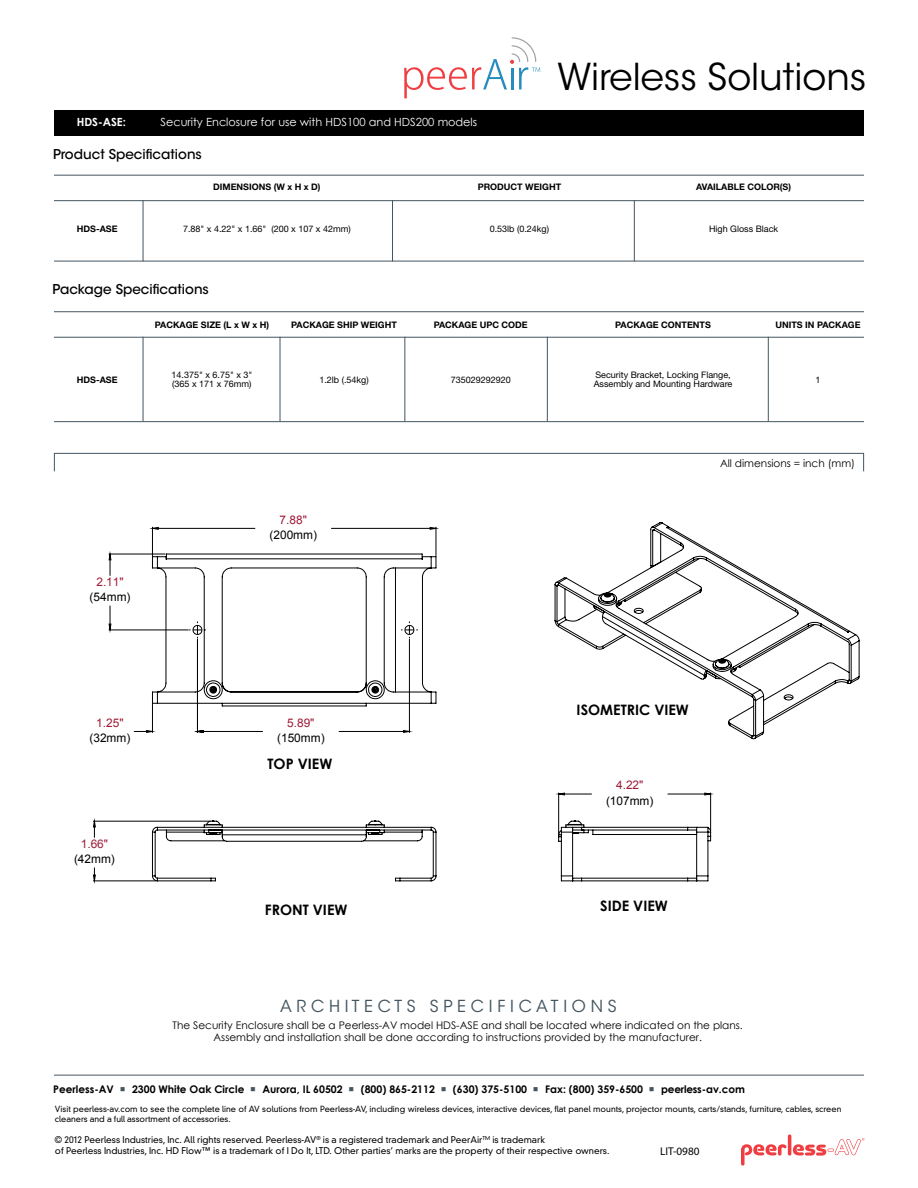
<style>
.page{position:relative;width:918px;height:1188px;background:#fff}
.page>*{position:absolute;margin:0;border:0;box-sizing:border-box;transform-origin:0 0}
.t1{font:36.9px "ITC Avant Garde Std";color:#000}
.t2{font:16.5px "ITC Avant Garde Std";color:#455560}
.t3{font:700 14.4px "Century Gothic";color:#000101}
.t4{font:500 13.5px "ITC Avant Garde Std";color:#000}
.t5{font:11.85px "Arial";color:#000101}
.t6{font:11.85px "Arial";color:#9e1b36}
.t7{font:11.25px "Century Gothic";color:#fff}
.t8{font:700 11.25px "Century Gothic";color:#fff}
.t9{font:11.25px "Myriad Pro";color:#000}
.t10{font:10.5px/12px "Century Gothic";color:#000;text-align:center}
.t11{font:700 10.5px "Century Gothic";color:#000}
.t12{font:300 9px/10.8px "DIN Neuzeit Grotesk Std";color:#000}
.t13{font:9px/9.4px "Helvetica Neue LT Std";color:#000}
.t14{font:700 9px "Helvetica Neue LT Std";color:#000}
.t15{font:300 8.25px/9.9px "DIN Neuzeit Grotesk Std";color:#000}
.s1{color:#455560}
</style>
<div class="page">
<div style="left:54px;top:110px;width:810px;height:26px;background:#000"></div>
<hr style="left:54px;top:421px;width:810px;height:1px;background:#455560">
<hr style="left:54px;top:1075px;width:810px;height:1px;background:#455560">
<hr style="left:54px;top:337px;width:810px;height:1px;background:#455560">
<hr style="left:143px;top:337px;width:1px;height:84px;background:#455560">
<hr style="left:280px;top:337px;width:1px;height:84px;background:#455560">
<hr style="left:547px;top:337px;width:1px;height:84px;background:#455560">
<hr style="left:404px;top:337px;width:1px;height:84px;background:#455560">
<hr style="left:768px;top:337px;width:1px;height:84px;background:#455560">
<hr style="left:54px;top:311px;width:810px;height:1px;background:#455560">
<div style="left:54px;top:453px;width:810px;height:19px;border:1px solid #455560"></div>
<svg style="left:741px;top:1144px;width:46px;height:22px"></svg>
<hr style="left:788px;top:1134px;width:3px;height:22px;background:#ef3e42;border-radius:2px">
<svg style="left:793px;top:1138px;width:71px;height:18px"></svg>
<svg style="left:404px;top:37px;width:136px;height:61px"></svg>
<hr style="left:54px;top:261px;width:810px;height:1px;background:#455560">
<hr style="left:54px;top:200px;width:810px;height:1px;background:#455560">
<hr style="left:143px;top:200px;width:1px;height:61px;background:#455560">
<hr style="left:392px;top:200px;width:1px;height:61px;background:#455560">
<hr style="left:634px;top:200px;width:1px;height:61px;background:#455560">
<hr style="left:54px;top:175px;width:810px;height:1px;background:#455560">
<svg style="left:152px;top:522px;width:708px;height:319px"></svg>
<hr style="left:93px;top:880px;width:63px;height:1px;background:#000101">
<hr style="left:93px;top:821px;width:116px;height:1px;background:#000101">
<svg style="left:94px;top:527px;width:617px;height:354px"></svg>
<h3 class="t8" style="left:77px;top:113px;width:51px">HDS-ASE:</h3>
<h3 class="t7" style="left:160px;top:114px;width:318px">Security Enclosure for use with HDS100 and HDS200 models</h3>
<h3 class="t4" style="left:53px;top:146px;width:150px">Product Specifications</h3>
<h1 class="t1" style="left:558px;top:54px;width:310px">Wireless Solutions</h1>
<p class="t14" style="left:213px;top:181px;width:109px">DIMENSIONS (W x H x D)</p>
<p class="t14" style="left:478px;top:181px;width:85px">PRODUCT WEIGHT</p>
<p class="t14" style="left:696px;top:181px;width:97px">AVAILABLE COLOR(S)</p>
<p class="t14" style="left:77px;top:223px;width:42px">HDS-ASE</p>
<p class="t13" style="left:183px;top:224px;width:169px">7.88" x 4.22" x 1.66" (200 x 107 x 42mm)</p>
<p class="t13" style="left:490px;top:224px;width:61px">0.53lb (0.24kg)</p>
<p class="t13" style="left:709px;top:224px;width:71px">High Gloss Black</p>
<h3 class="t4" style="left:52px;top:281px;width:158px">Package Specifications</h3>
<p class="t14" style="left:155px;top:319px;width:116px">PACKAGE SIZE (L x W x H)</p>
<p class="t14" style="left:291px;top:319px;width:107px">PACKAGE SHIP WEIGHT</p>
<p class="t14" style="left:434px;top:319px;width:96px">PACKAGE UPC CODE</p>
<p class="t14" style="left:615px;top:319px;width:97px">PACKAGE CONTENTS</p>
<p class="t14" style="left:775px;top:319px;width:87px">UNITS IN PACKAGE</p>
<p class="t14" style="left:77px;top:374px;width:42px">HDS-ASE</p>
<p class="t13" style="left:172px;top:370px;width:82px">14.375" x 6.75" x 3" (365 x 171 x 76mm)</p>
<p class="t13" style="left:319px;top:375px;width:51px">1.2lb (.54kg)</p>
<p class="t13" style="left:451px;top:375px;width:62px">735029292920</p>
<p class="t13" style="left:594px;top:370px;width:140px">Security Bracket, Locking Flange,<br>Assembly and Mounting Hardware</p>
<p class="t13" style="left:816px;top:375px;width:7px">1</p>
<h3 class="t6" style="left:96px;top:574px;width:29px">2.11"</h3>
<h3 class="t5" style="left:90px;top:589px;width:42px">(54mm)</h3>
<h3 class="t6" style="left:96px;top:715px;width:29px">1.25"</h3>
<h3 class="t5" style="left:89px;top:730px;width:42px">(32mm)</h3>
<h3 class="t6" style="left:81px;top:836px;width:29px">1.66"</h3>
<h3 class="t5" style="left:74px;top:851px;width:42px">(42mm)</h3>
<h3 class="t6" style="left:280px;top:512px;width:29px">7.88"</h3>
<h3 class="t5" style="left:270px;top:527px;width:49px">(200mm)</h3>
<p class="t10" style="left:720px;top:457px;width:137px">All dimensions = inch (mm)</p>
<h3 class="t6" style="left:287px;top:715px;width:29px">5.89"</h3>
<h3 class="t5" style="left:277px;top:730px;width:49px">(150mm)</h3>
<h3 class="t3" style="left:268px;top:753px;width:66px">TOP VIEW</h3>
<h3 class="t3" style="left:577px;top:699px;width:114px">ISOMETRIC VIEW</h3>
<h3 class="t6" style="left:616px;top:777px;width:29px">4.22"</h3>
<h3 class="t5" style="left:606px;top:793px;width:49px">(107mm)</h3>
<h3 class="t3" style="left:265px;top:899px;width:84px">FRONT VIEW</h3>
<h3 class="t3" style="left:600px;top:894px;width:69px">SIDE VIEW</h3>
<h2 class="t2" style="left:280px;top:996px;width:338px">A R C H I T E C T S S P E C I F I C A T I O N S</h2>
<p class="t10" style="left:173px;top:1020px;width:572px">The Security Enclosure shall be a Peerless-AV model HDS-ASE and shall be located where indicated on the plans.<br>Assembly and installation shall be done according to instructions provided by the manufacturer.</p>
<p class="t11" style="left:53px;top:1081px;width:693px">Peerless-AV <span class="s1">○</span> 2300 White Oak Circle <span class="s1">○</span> Aurora, IL 60502 <span class="s1">○</span> (800) 865-2112 <span class="s1">○</span> (630) 375-5100 <span class="s1">○</span> Fax: (800) 359-6500 <span class="s1">○</span> peerless-av.com</p>
<p class="t15" style="left:55px;top:1104px;width:788px">Visit peerless-av.com to see the complete line of AV solutions from Peerless-AV, including wireless devices, interactive devices, flat panel mounts, projector mounts, carts/stands, furniture, cables, screen cleaners and a full assortment of accessories.</p>
<p class="t12" style="left:55px;top:1135px;width:556px">© 2012 Peerless Industries, Inc. All rights reserved. Peerless-AV<sup>®</sup> is a registered trademark and PeerAir<sup>TM</sup> is trademark<br>of Peerless Industries, Inc. HD Flow™ is a trademark of I Do It, LTD. Other parties’ marks are the property of their respective owners.</p>
<h3 class="t9" style="left:660px;top:1144px;width:41px">LIT-0980</h3>
</div>
